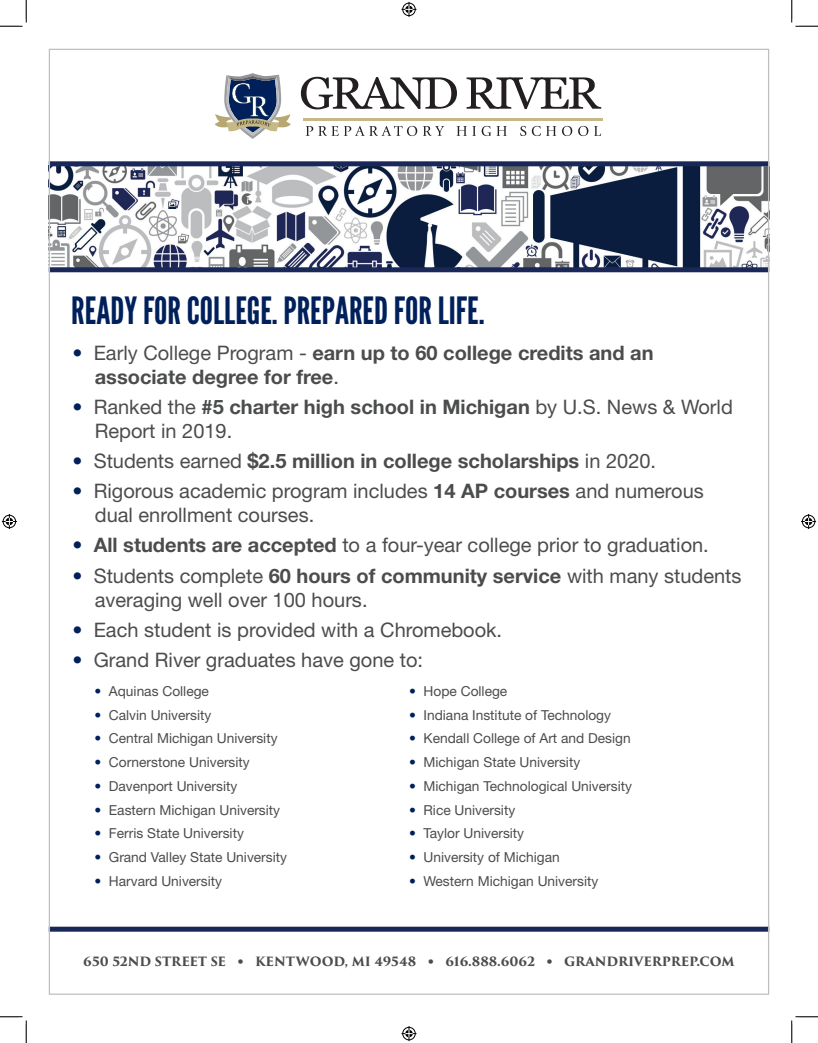
<style>
.page{position:relative;width:818px;height:1043px;background:#fff}
.page>*{position:absolute;margin:0;border:0;box-sizing:border-box;transform-origin:0 0}
.t1{font:37.5px "League Gothic";color:#00205b}
.t2{font:20px/24px "Helvetica Neue LT Std";color:#4b4c4d}
.t3{font:700 20px/24px "Helvetica Neue LT Std";color:#4b4c4d}
.t4{font:13.75px "Helvetica Neue LT Std";color:#4b4c4d}
.t5{font:700 12.5px "Trajan Pro 3";letter-spacing:-.005em;color:#4b4c4d}
.s1{color:#00205b}
.s2{font-weight:400}
.s3{font-weight:700;color:#00205b}
.s4{font-weight:700}
.s5{font-family:"Helvetica Neue LT Std";font-weight:300}
</style>
<div class="page">
<img style="left:51px;top:166px;width:716px;height:101px">
<div style="left:49px;top:267px;width:720px;height:5px;background:#1a2759"></div>
<div style="left:49px;top:161px;width:720px;height:5px;background:#1a2759"></div>
<div style="left:49px;top:926px;width:720px;height:5px;background:#1a2759"></div>
<svg style="left:301px;top:77px;width:156px;height:32px"></svg>
<svg style="left:466px;top:77px;width:135px;height:32px"></svg>
<svg style="left:306px;top:126px;width:111px;height:10px"></svg>
<svg style="left:423px;top:126px;width:21px;height:10px"></svg>
<svg style="left:456px;top:126px;width:50px;height:10px"></svg>
<svg style="left:520px;top:126px;width:6px;height:10px"></svg>
<svg style="left:532px;top:126px;width:24px;height:10px"></svg>
<svg style="left:562px;top:126px;width:10px;height:10px"></svg>
<svg style="left:578px;top:126px;width:10px;height:10px"></svg>
<svg style="left:594px;top:126px;width:7px;height:10px"></svg>
<hr style="left:303px;top:118px;width:300px;height:3px;background:#c6b987">
<svg style="left:214px;top:73px;width:77px;height:66px"></svg>
<svg style="left:0;top:0;width:27px;height:27px"></svg>
<svg style="left:0;top:1016px;width:27px;height:26px"></svg>
<svg style="left:791px;top:0;width:27px;height:27px"></svg>
<svg style="left:791px;top:1016px;width:27px;height:26px"></svg>
<svg style="left:401px;top:2px;width:15px;height:15px"></svg>
<svg style="left:401px;top:1026px;width:15px;height:15px"></svg>
<svg style="left:2px;top:514px;width:15px;height:15px"></svg>
<svg style="left:801px;top:514px;width:15px;height:15px"></svg>
<p class="t1" style="left:71px;top:288px;width:415px">READY FOR COLLEGE. PREPARED FOR LIFE.</p>
<p class="t3" style="left:95px;top:341px;width:560px;text-indent:-22px"><span class="s1">•</span> <span class="s2">Early College Program -</span> earn up to 60 college credits and an associate degree for free<span class="s2">.</span></p>
<p class="t2" style="left:95px;top:395px;width:639px;text-indent:-22px"><span class="s3">•</span> Ranked the <span class="s4">#5 charter high school in Michigan</span> by U.S. News &amp; World<br>Report in 2019.</p>
<p class="t3" style="left:73px;top:449px;width:585px"><span class="s1">•</span> <span class="s2">Students earned</span> $2.5 million in college scholarships <span class="s2">in 2020.</span></p>
<p class="t2" style="left:95px;top:479px;width:610px;text-indent:-22px"><span class="s3">•</span> Rigorous academic program includes <span class="s4">14 AP courses</span> and numerous dual enrollment courses.</p>
<p class="t2" style="left:73px;top:533px;width:637px"><span class="s3">•</span> <span class="s4">All students are accepted</span> to a four-year college prior to graduation.</p>
<p class="t2" style="left:95px;top:563px;width:648px;text-indent:-22px"><span class="s3">•</span> Students complete <span class="s4">60 hours of community service</span> with many students averaging well over 100 hours.</p>
<p class="t2" style="left:73px;top:617px;width:431px"><span class="s3">•</span> Each student is provided with a Chromebook.</p>
<p class="t2" style="left:73px;top:647px;width:352px"><span class="s3">•</span> Grand River graduates have gone to:</p>
<p class="t4" style="left:94px;top:682px;width:116px"><span class="s3">•</span> Aquinas College</p>
<p class="t4" style="left:94px;top:706px;width:118px"><span class="s3">•</span> Calvin University</p>
<p class="t4" style="left:94px;top:730px;width:185px"><span class="s3">•</span> Central Michigan University</p>
<p class="t4" style="left:94px;top:754px;width:157px"><span class="s3">•</span> Cornerstone University</p>
<p class="t4" style="left:94px;top:777px;width:144px"><span class="s3">•</span> Davenport University</p>
<p class="t4" style="left:94px;top:801px;width:187px"><span class="s3">•</span> Eastern Michigan University</p>
<p class="t4" style="left:94px;top:825px;width:151px"><span class="s3">•</span> Ferris State University</p>
<p class="t4" style="left:94px;top:849px;width:194px"><span class="s3">•</span> Grand Valley State University</p>
<p class="t4" style="left:94px;top:872px;width:129px"><span class="s3">•</span> Harvard University</p>
<p class="t4" style="left:409px;top:682px;width:100px"><span class="s3">•</span> Hope College</p>
<p class="t4" style="left:409px;top:706px;width:203px"><span class="s3">•</span> Indiana Institute of Technology</p>
<p class="t4" style="left:409px;top:730px;width:223px"><span class="s3">•</span> Kendall College of Art and Design</p>
<p class="t4" style="left:409px;top:754px;width:173px"><span class="s3">•</span> Michigan State University</p>
<p class="t4" style="left:409px;top:777px;width:224px"><span class="s3">•</span> Michigan Technological University</p>
<p class="t4" style="left:409px;top:801px;width:108px"><span class="s3">•</span> Rice University</p>
<p class="t4" style="left:409px;top:825px;width:117px"><span class="s3">•</span> Taylor University</p>
<p class="t4" style="left:409px;top:849px;width:152px"><span class="s3">•</span> University of Michigan</p>
<p class="t4" style="left:409px;top:872px;width:191px"><span class="s3">•</span> Western Michigan University</p>
<p class="t5" style="left:83px;top:952px;width:653px">650 52ND STREET SE <span class="s5">•</span> KENTWOOD, MI 49548 <span class="s5">•</span> 616.888.6062 <span class="s5">•</span> GRANDRIVERPREP.COM</p>
</div>
